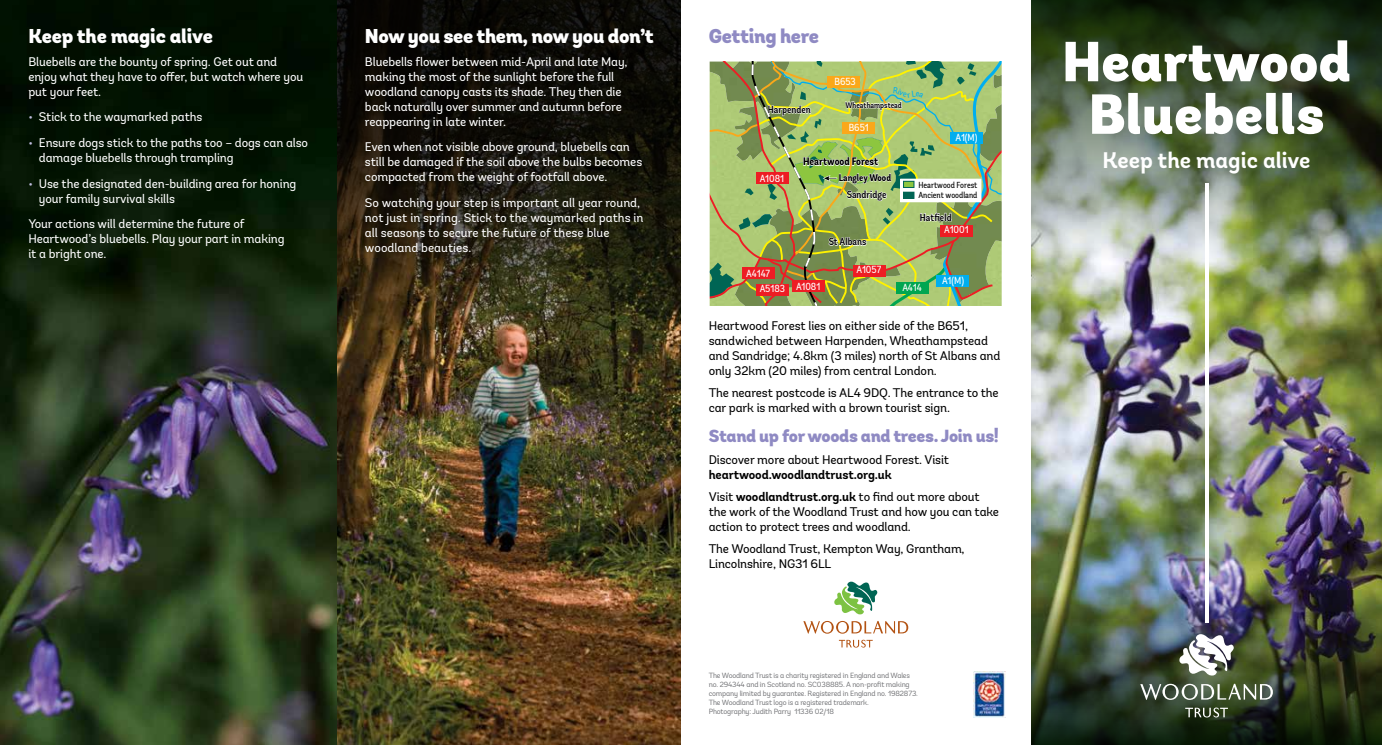
<style>
.page{position:relative;width:1382px;height:745px;background:#fff}
.page>*{position:absolute;margin:0;border:0;box-sizing:border-box;transform-origin:0 0}
.t1{font:900 56.25px/52.5px "Andes";color:#fff;text-align:center}
.t2{font:700 22.5px "Andes";color:#fff}
.t3{font:900 20px "Andes";letter-spacing:-.02em;color:#fff}
.t4{font:900 20px "Andes";letter-spacing:-.02em;color:#8f8ac3}
.t5{font:900 17.5px "Andes";letter-spacing:-.02em;color:#8f8ac3}
.t6{font:12.5px/15px "Andes";letter-spacing:-.01em;color:#fff}
.t7{font:12.5px/15px "Andes";letter-spacing:-.01em;color:#000}
.t8{font:700 12.5px/22.1px "Andes";letter-spacing:-.01em;color:#000}
.t9{font:700 condensed 10.75px "Andes";color:#000}
.t10{font:10.25px/15.1px "Andes Condensed";color:#fff}
.t11{font:500 condensed 10.25px "Andes";color:#000}
.t12{font:700 condensed 9.75px "Andes";color:#000}
.t13{font:8.75px/10.2px "Andes Condensed";color:#000}
.t14{font:500 condensed 8.25px "Andes";color:#000}
.t15{font:7.5px/9px "Andes";letter-spacing:-.02em;color:#6d6e71}
.s1{color:#c0bddf}
.s2{font-weight:400}
</style>
<div class="page">
<img style="left:0;top:0;width:680px;height:744px">
<svg style="left:337px;top:0;width:343px;height:330px;background:#1d190d"></svg>
<svg style="left:834px;top:581px;width:43px;height:33px"></svg>
<svg style="left:803px;top:621px;width:105px;height:12px"></svg>
<svg style="left:839px;top:639px;width:34px;height:8px"></svg>
<img style="left:974px;top:671px;width:31px;height:45px">
<img style="left:1031px;top:260px;width:351px;height:330px">
<img style="left:1031px;top:590px;width:351px;height:154px">
<img style="left:1031px;top:0;width:351px;height:260px">
<svg style="left:1179px;top:633px;width:55px;height:42px"></svg>
<svg style="left:1140px;top:683px;width:133px;height:16px;background:#74806d"></svg>
<svg style="left:1185px;top:707px;width:43px;height:10px"></svg>
<hr style="left:1205px;top:182px;width:3px;height:440px;background:#fff">
<svg style="left:709px;top:61px;width:293px;height:245px;background:#a2b16a"></svg>
<h3 class="t3" style="left:28px;top:23px;width:186px">Keep the magic alive</h3>
<p class="t6" style="left:28px;top:54px;width:276px">Bluebells are the bounty of spring. Get out and enjoy what they have to offer, but watch where you put your feet.</p>
<p class="t6" style="left:28px;top:109px;width:176px"><span class="s1">•</span> Stick to the waymarked paths</p>
<p class="t6" style="left:39px;top:135px;width:271px;text-indent:-11px"><span class="s1">•</span> Ensure dogs stick to the paths too – dogs can also damage bluebells through trampling</p>
<p class="t6" style="left:39px;top:176px;width:259px;text-indent:-11px"><span class="s1">•</span> Use the designated den-building area for honing your family survival skills</p>
<p class="t6" style="left:28px;top:216px;width:258px">Your actions will determine the future of<br>Heartwood’s bluebells. Play your part in making it a bright one.</p>
<h3 class="t3" style="left:365px;top:23px;width:290px">Now you see them, now you don’t</h3>
<p class="t6" style="left:365px;top:54px;width:264px">Bluebells flower between mid-April and late May, making the most of the sunlight before the full woodland canopy casts its shade. They then die back naturally over summer and autumn before reappearing in late winter.</p>
<p class="t6" style="left:365px;top:139px;width:279px">Even when not visible above ground, bluebells can still be damaged if the soil above the bulbs becomes compacted from the weight of footfall above.</p>
<p class="t6" style="left:365px;top:195px;width:280px">So watching your step is important all year round, not just in spring. Stick to the waymarked paths in all seasons to secure the future of these blue woodland beauties.</p>
<h3 class="t4" style="left:709px;top:23px;width:112px">Getting here</h3>
<p class="t10" style="left:834px;top:74px;width:23px">B653</p>
<p class="t11" style="left:768px;top:103px;width:45px">Harpenden</p>
<p class="t14" style="left:845px;top:100px;width:58px">Wheathampstead</p>
<p class="t10" style="left:849px;top:120px;width:22px">B651</p>
<p class="t9" style="left:803px;top:155px;width:77px">Heartwood Forest</p>
<p class="t10" style="left:760px;top:170px;width:26px">A1081</p>
<p class="t12" style="left:839px;top:171px;width:54px">Langley Wood</p>
<p class="t10" style="left:760px;top:266px;width:27px;text-indent:-13px">A4147<br>A5183</p>
<p class="t10" style="left:796px;top:278px;width:26px">A1081</p>
<p class="t11" style="left:847px;top:188px;width:41px">Sandridge</p>
<p class="t11" style="left:829px;top:235px;width:39px">St Albans</p>
<p class="t10" style="left:857px;top:262px;width:26px">A1057</p>
<p class="t10" style="left:956px;top:130px;width:23px">A1(M)</p>
<p class="t13" style="left:918px;top:179px;width:61px">Heartwood Forest<br>Ancient woodland</p>
<p class="t11" style="left:920px;top:211px;width:33px">Hatfield</p>
<p class="t10" style="left:902px;top:280px;width:21px">A414</p>
<p class="t10" style="left:944px;top:222px;width:26px">A1001</p>
<p class="t10" style="left:942px;top:272px;width:23px">A1(M)</p>
<p class="t7" style="left:709px;top:318px;width:293px">Heartwood Forest lies on either side of the B651, sandwiched between Harpenden, Wheathampstead and Sandridge; 4.8km (3 miles) north of St Albans and only 32km (20 miles) from central London.</p>
<p class="t7" style="left:709px;top:385px;width:292px">The nearest postcode is AL4 9DQ. The entrance to the car park is marked with a brown tourist sign.</p>
<h3 class="t5" style="left:709px;top:424px;width:292px">Stand up for woods and trees. Join us!</h3>
<p class="t7" style="left:709px;top:452px;width:242px">Discover more about Heartwood Forest. Visit</p>
<p class="t8" style="left:709px;top:463px;width:273px">heartwood.woodlandtrust.org.uk<br><span class="s2">Visit</span> woodlandtrust.org.uk <span class="s2">to find out more about</span></p>
<p class="t7" style="left:709px;top:504px;width:292px">the work of the Woodland Trust and how you can take action to protect trees and woodland.</p>
<p class="t7" style="left:709px;top:541px;width:257px">The Woodland Trust, Kempton Way, Grantham,<br>Lincolnshire, NG31 6LL</p>
<p class="t15" style="left:709px;top:670px;width:211px">The Woodland Trust is a charity registered in England and Wales no. 294344 and in Scotland no. SC038885. A non-profit making company limited by guarantee. Registered in England no. 1982873.<br>The Woodland Trust logo is a registered trademark.<br>Photography: Judith Parry 11336 02/18</p>
<h1 class="t1" style="left:1062px;top:38px;width:291px">Heartwood<br>Bluebells</h1>
<h2 class="t2" style="left:1102px;top:146px;width:210px">Keep the magic alive</h2>
</div>
